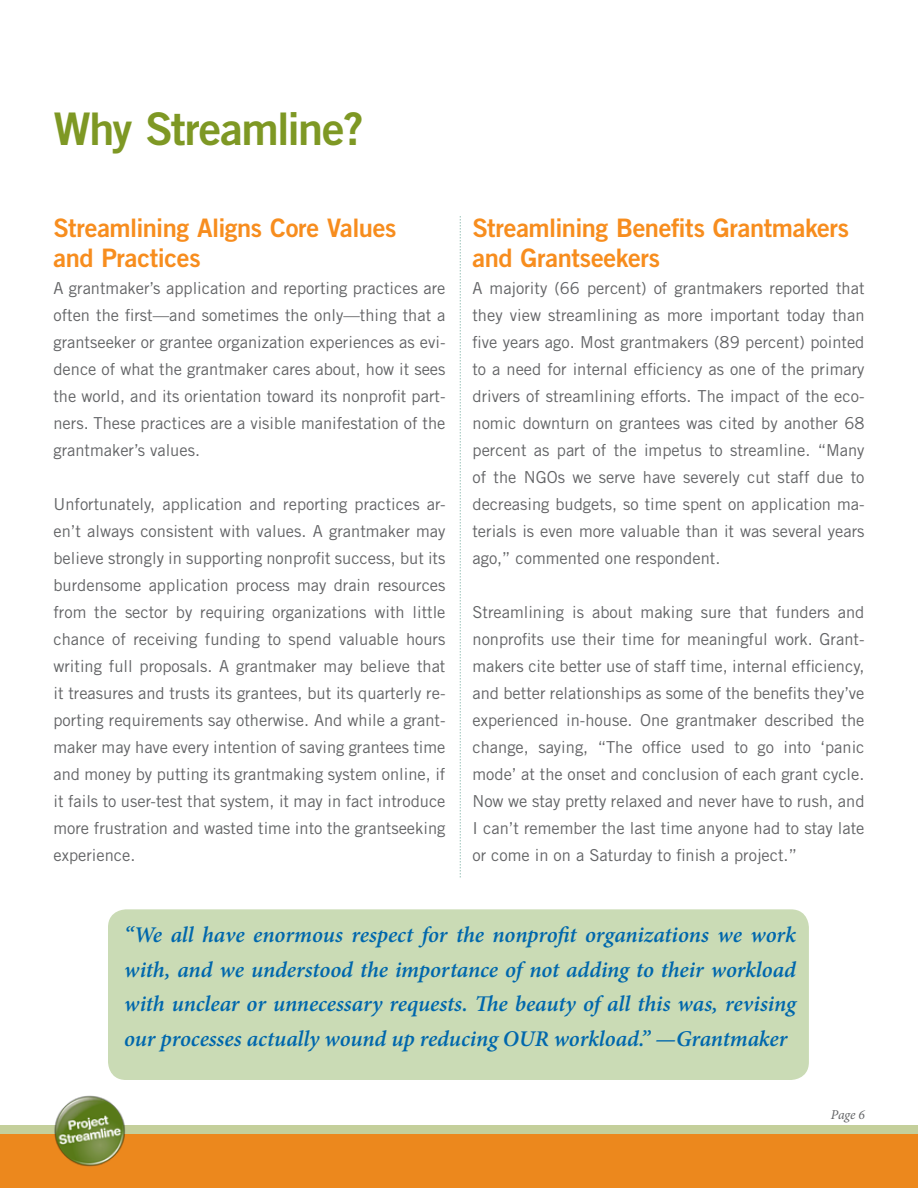
<style>
.page{position:relative;width:918px;height:1188px;background:#fff}
.page>*{position:absolute;margin:0;border:0;box-sizing:border-box;transform-origin:0 0}
.t1{font:45px "Trade Gothic Bold Two";letter-spacing:-.035em;color:#7e9824}
.t2{font:25.5px/30.6px "Trade Gothic Bold Two";letter-spacing:-.015em;color:#f78d1e}
.t3{font:italic 600 22.5px/34.5px "Minion Pro";letter-spacing:-.005em;color:#0067ac;text-align:justify}
.t4{font:16.5px/27px "Trade Gothic";color:#636466;text-align:justify}
.t5{font:italic 13.5px "Minion Pro";color:#636466}
</style>
<div class="page">
<div style="left:0;top:1134px;width:918px;height:54px;background:#ec881d"></div>
<div style="left:0;top:1125px;width:918px;height:9px;background:#c4cf9b"></div>
<img style="left:54px;top:1095px;width:71px;height:72px">
<div style="left:108px;top:909px;width:701px;height:171px;background:#cadbb5;border-radius:18px"></div>
<svg style="left:460px;top:216px;width:1px;height:662px"></svg>
<h1 class="t1" style="left:53px;top:101px;width:312px">Why Streamline?</h1>
<h2 class="t2" style="left:53px;top:212px;width:345px">Streamlining Aligns Core Values and Practices</h2>
<p class="t4" style="left:53px;top:275px;width:394px">A grantmaker’s application and reporting practices are often the first—and sometimes the only—thing that a grantseeker or grantee organization experiences as evi&shy;dence of what the grantmaker cares about, how it sees the world, and its orientation toward its nonprofit part&shy;ners. These practices are a visible manifestation of the grantmaker’s values.</p>
<p class="t4" style="left:53px;top:491px;width:394px">Unfortunately, application and reporting practices ar&shy;en’t always consistent with values. A grantmaker may believe strongly in supporting nonprofit success, but its burdensome application process may drain resources from the sector by requiring organizations with little chance of receiving funding to spend valuable hours writing full proposals. A grantmaker may believe that it treasures and trusts its grantees, but its quarterly re&shy;porting requirements say otherwise. And while a grant&shy;maker may have every intention of saving grantees time and money by putting its grantmaking system online, if it fails to user-test that system, it may in fact introduce more frustration and wasted time into the grantseeking experience.</p>
<h2 class="t2" style="left:472px;top:212px;width:378px">Streamlining Benefits Grantmakers and Grantseekers</h2>
<p class="t4" style="left:472px;top:275px;width:394px">A majority (66 percent) of grantmakers reported that they view streamlining as more important today than five years ago. Most grantmakers (89 percent) pointed to a need for internal efficiency as one of the primary drivers of streamlining efforts. The impact of the eco&shy;nomic downturn on grantees was cited by another 68 percent as part of the impetus to streamline. “Many of the NGOs we serve have severely cut staff due to decreasing budgets, so time spent on application ma&shy;terials is even more valuable than it was several years ago,” commented one respondent.</p>
<p class="t4" style="left:472px;top:599px;width:394px">Streamlining is about making sure that funders and nonprofits use their time for meaningful work. Grant&shy;makers cite better use of staff time, internal efficiency, and better relationships as some of the benefits they’ve experienced in-house. One grantmaker described the change, saying, “The office used to go into ‘panic mode’ at the onset and conclusion of each grant cycle.<br>Now we stay pretty relaxed and never have to rush, and I can’t remember the last time anyone had to stay late or come in on a Saturday to finish a project.”</p>
<p class="t3" style="left:124px;top:917px;width:673px">“We all have enormous respect for the nonprofit organizations we work with, and we understood the importance of not adding to their workload with unclear or unnecessary requests. The beauty of all this was, revising our processes actually wound up reducing OUR workload.” —Grantmaker</p>
<p class="t5" style="left:831px;top:1105px;width:36px">Page 6</p>
</div>
